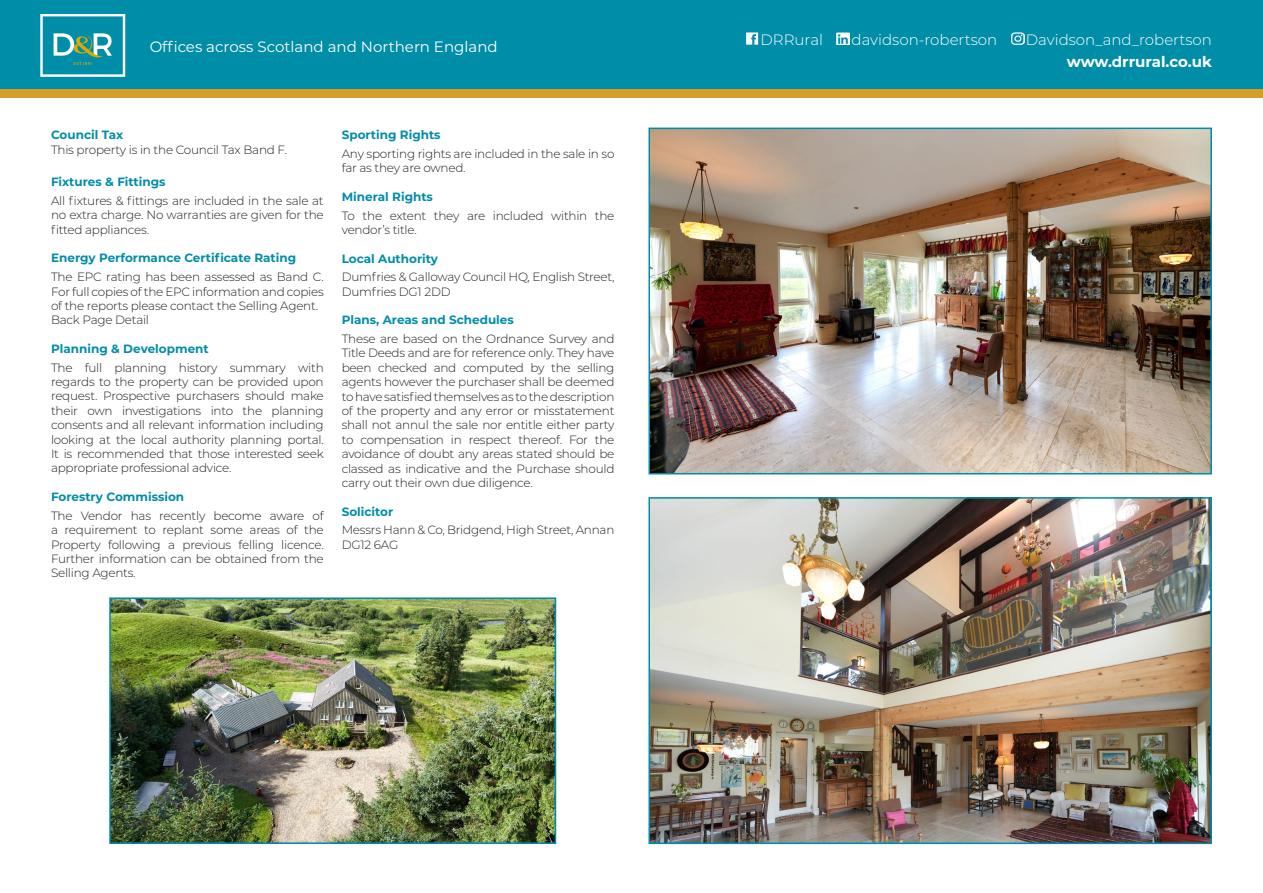
<style>
.page{position:relative;width:1263px;height:893px;background:#fff}
.page>*{position:absolute;margin:0;border:0;box-sizing:border-box;transform-origin:0 0}
.t1{font:300 15px "Montserrat";color:#fff}
.t2{font:15px "Montserrat";color:#fff}
.t3{font:700 15px "Montserrat";color:#fff}
._8_text{font:300 12px/14.4px "Montserrat";letter-spacing:-.02em;color:#231f20;text-align:justify}
._9_heads{font:700 12px "Montserrat";color:#008da8}
._8_text-2{font:700 12px "Montserrat";color:#008da8}
</style>
<div class="page">
<div style="left:0;top:0;width:1263px;height:89px;background:#008da8"></div>
<div style="left:0;top:89px;width:1263px;height:9px;background:#d69e28"></div>
<img style="left:651px;top:131px;width:558px;height:340px">
<div style="left:648px;top:128px;width:564px;height:346px;border:2px solid #008da8"></div>
<img style="left:651px;top:500px;width:558px;height:341px">
<div style="left:648px;top:497px;width:564px;height:347px;border:2px solid #008da8"></div>
<svg style="left:746px;top:32px;width:12px;height:13px"></svg>
<svg style="left:836px;top:32px;width:13px;height:13px"></svg>
<svg style="left:1012px;top:32px;width:12px;height:13px"></svg>
<svg style="left:40px;top:14px;width:85px;height:63px"></svg>
<img style="left:112px;top:600px;width:441px;height:241px">
<div style="left:109px;top:597px;width:447px;height:247px;border:2px solid #008da8"></div>
<p class="t2" style="left:150px;top:36px;width:350px">Offices across Scotland and Northern England</p>
<p class="_8_text-2" style="left:51px;top:126px;width:74px">Council Tax</p>
<p class="_8_text" style="left:51px;top:142px;width:238px">This property is in the Council Tax Band F.</p>
<p class="_9_heads" style="left:51px;top:173px;width:116px">Fixtures &amp; Fittings</p>
<p class="_8_text" style="left:51px;top:193px;width:274px">All fixtures &amp; fittings are included in the sale at no extra charge. No warranties are given for the fitted appliances.</p>
<p class="_9_heads" style="left:51px;top:250px;width:247px">Energy Performance Certificate Rating</p>
<p class="_8_text" style="left:51px;top:269px;width:274px">The EPC rating has been assessed as Band C.<br>For full copies of the EPC information and copies of the reports please contact the Selling Agent.</p>
<p class="_8_text" style="left:51px;top:312px;width:100px">Back Page Detail</p>
<p class="_9_heads" style="left:51px;top:340px;width:159px">Planning &amp; Development</p>
<p class="_8_text" style="left:51px;top:360px;width:274px">The full planning history summary with regards to the property can be provided upon request. Prospective purchasers should make their own investigations into the planning consents and all relevant information including looking at the local authority planning portal.<br>It is recommended that those interested seek appropriate professional advice.</p>
<p class="_9_heads" style="left:51px;top:488px;width:135px">Forestry Commission</p>
<p class="_8_text" style="left:51px;top:508px;width:274px">The Vendor has recently become aware of a requirement to replant some areas of the Property following a previous felling licence.<br>Further information can be obtained from the Selling Agents.</p>
<p class="_9_heads" style="left:342px;top:126px;width:100px">Sporting Rights</p>
<p class="_8_text" style="left:342px;top:146px;width:274px">Any sporting rights are included in the sale in so far as they are owned.</p>
<p class="_9_heads" style="left:342px;top:188px;width:93px">Mineral Rights</p>
<p class="_8_text" style="left:342px;top:208px;width:274px">To the extent they are included within the vendor’s title.</p>
<p class="_9_heads" style="left:342px;top:250px;width:98px">Local Authority</p>
<p class="_8_text" style="left:342px;top:269px;width:274px">Dumfries &amp; Galloway Council HQ, English Street,<br>Dumfries DG1 2DD</p>
<p class="_9_heads" style="left:342px;top:311px;width:174px">Plans, Areas and Schedules</p>
<p class="_8_text" style="left:342px;top:331px;width:274px">These are based on the Ordnance Survey and Title Deeds and are for reference only. They have been checked and computed by the selling agents however the purchaser shall be deemed to have satisfied themselves as to the description of the property and any error or misstatement shall not annul the sale nor entitle either party to compensation in respect thereof. For the avoidance of doubt any areas stated should be classed as indicative and the Purchase should carry out their own due diligence.</p>
<p class="_9_heads" style="left:342px;top:503px;width:53px">Solicitor</p>
<p class="_8_text" style="left:342px;top:522px;width:274px">Messrs Hann &amp; Co, Bridgend, High Street, Annan<br>DG12 6AG</p>
<p class="t1" style="left:760px;top:29px;width:64px">DRRural</p>
<p class="t1" style="left:851px;top:29px;width:147px">davidson-robertson</p>
<p class="t1" style="left:1026px;top:29px;width:188px">Davidson_and_robertson</p>
<p class="t3" style="left:1067px;top:51px;width:147px">www.drrural.co.uk</p>
</div>
